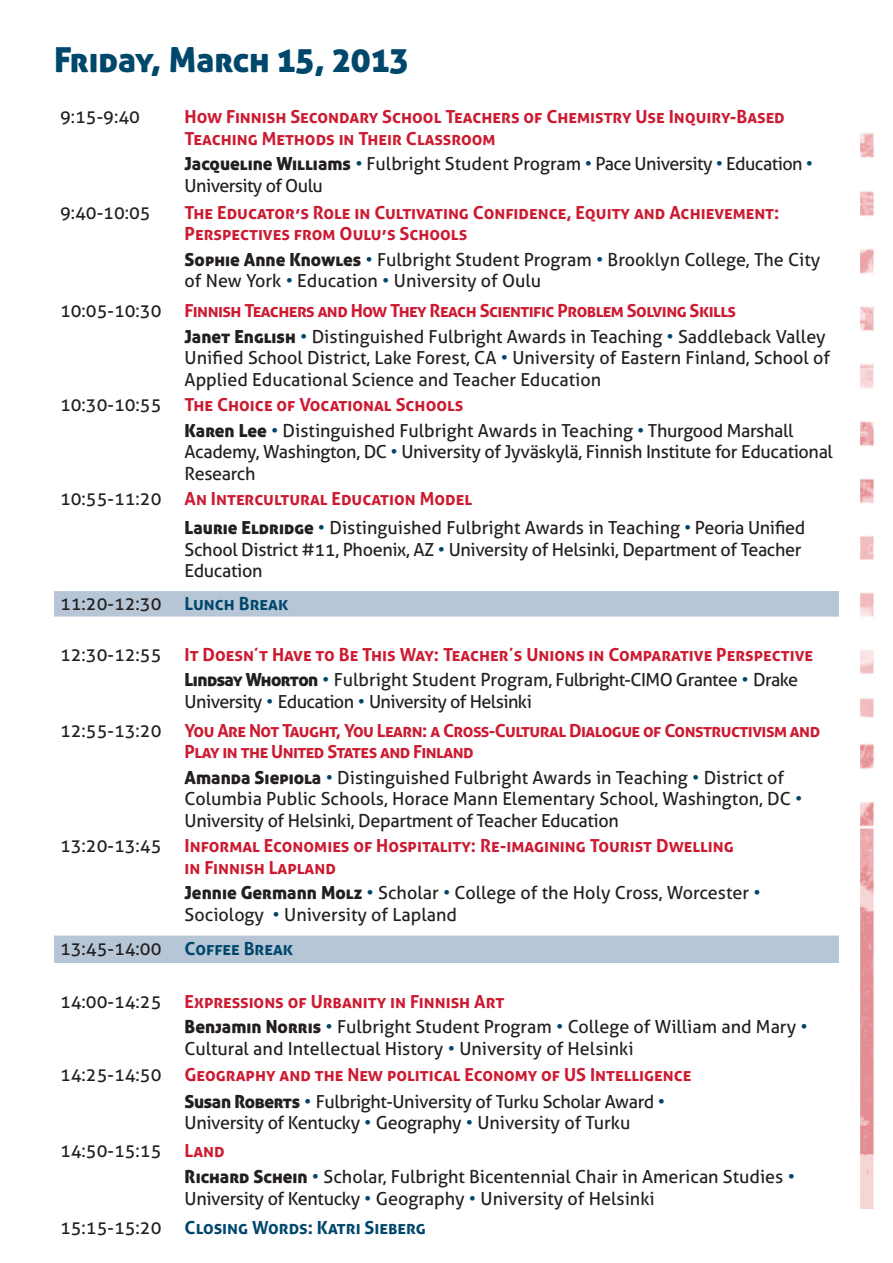
<style>
.page{position:relative;width:893px;height:1263px;background:#fff}
.page>*{position:absolute;margin:0;border:0;box-sizing:border-box;transform-origin:0 0}
.t1{font:34.5px "Aller Display";color:#00476c}
.t2{font:18px/21.6px "Aller";color:#231f20}
.t3{font:700 18px/21.6px "Aller";color:#cc1a31}
.t4{font:18px/21.6px "Aller";letter-spacing:-.02em;color:#231f20}
.t5{font:700 18px/21.6px "Aller";letter-spacing:-.03em;color:#cc1a31}
.t6{font:18px/21.6px "Aller";letter-spacing:-.03em;color:#231f20}
.t7{font:700 18px "Aller";color:#00476c}
.s1{font-family:"Aller Display"}
.s2{color:#00476c}
</style>
<div class="page">
<img style="left:860px;top:133px;width:14px;height:1076px">
<svg style="left:54px;top:591px;width:785px;height:372px"></svg>
<p class="t1" style="left:54px;top:38px;width:356px">Friday, March 15, 2013</p>
<p class="t2" style="left:60px;top:106px;width:81px">9:15-9:40</p>
<p class="t3" style="left:185px;top:106px;width:602px">How Finnish Secondary School Teachers of Chemistry Use Inquiry-Based<br>Teaching Methods in Their Classroom</p>
<p class="t4" style="left:185px;top:153px;width:630px"><span class="s1">Jacqueline Williams</span> <span class="s2">•</span> Fulbright Student Program <span class="s2">•</span> Pace University <span class="s2">•</span> Education <span class="s2">•</span></p>
<p class="t6" style="left:185px;top:175px;width:140px">University of Oulu</p>
<p class="t2" style="left:60px;top:202px;width:92px">9:40-10:05</p>
<p class="t3" style="left:185px;top:201px;width:596px">The Educator’s Role in Cultivating Confidence, Equity and Achievement:</p>
<p class="t3" style="left:185px;top:223px;width:284px">Perspectives from Oulu’s Schools</p>
<p class="t2" style="left:185px;top:248px;width:637px"><span class="s1">Sophie Anne Knowles</span> <span class="s2">•</span> Fulbright Student Program <span class="s2">•</span> Brooklyn College, The City of New York <span class="s2">•</span> Education <span class="s2">•</span> University of Oulu</p>
<p class="t2" style="left:60px;top:300px;width:103px">10:05-10:30</p>
<p class="t5" style="left:185px;top:300px;width:553px">Finnish Teachers and How They Reach Scientific Problem Solving Skills</p>
<p class="t2" style="left:185px;top:325px;width:647px"><span class="s1">Janet English</span> <span class="s2">•</span> Distinguished Fulbright Awards in Teaching <span class="s2">•</span> Saddleback Valley<br>Unified School District, Lake Forest, CA <span class="s2">•</span> University of Eastern Finland, School of<br>Applied Educational Science and Teacher Education</p>
<p class="t2" style="left:60px;top:394px;width:103px">10:30-10:55</p>
<p class="t3" style="left:185px;top:394px;width:280px">The Choice of Vocational Schools</p>
<p class="t4" style="left:185px;top:419px;width:650px"><span class="s1">Karen Lee</span> <span class="s2">•</span> Distinguished Fulbright Awards in Teaching <span class="s2">•</span> Thurgood Marshall<br>Academy, Washington, DC <span class="s2">•</span> University of Jyväskylä, Finnish Institute for Educational<br>Research</p>
<p class="t2" style="left:60px;top:488px;width:103px">10:55-11:20</p>
<p class="t3" style="left:185px;top:488px;width:289px">An Intercultural Education Model</p>
<p class="t4" style="left:185px;top:517px;width:622px"><span class="s1">Laurie Eldridge</span> <span class="s2">•</span> Distinguished Fulbright Awards in Teaching <span class="s2">•</span> Peoria Unified<br>School District #11, Phoenix, AZ <span class="s2">•</span> University of Helsinki, Department of Teacher<br>Education</p>
<p class="t2" style="left:60px;top:593px;width:103px">11:20-12:30</p>
<p class="t7" style="left:185px;top:593px;width:105px">Lunch Break</p>
<p class="t2" style="left:60px;top:644px;width:103px">12:30-12:55</p>
<p class="t3" style="left:185px;top:644px;width:630px">It Doesnʼt Have to Be This Way: Teacherʼs Unions in Comparative Perspective</p>
<p class="t6" style="left:185px;top:669px;width:615px"><span class="s1">Lindsay Whorton</span> <span class="s2">•</span> Fulbright Student Program, Fulbright-CIMO Grantee <span class="s2">•</span> Drake<br>University <span class="s2">•</span> Education <span class="s2">•</span> University of Helsinki</p>
<p class="t2" style="left:60px;top:720px;width:103px">12:55-13:20</p>
<p class="t5" style="left:185px;top:719px;width:637px">You Are Not Taught, You Learn: a Cross-Cultural Dialogue of Constructivism and<br>Play in the United States and Finland</p>
<p class="t2" style="left:185px;top:766px;width:619px"><span class="s1">Amanda Siepiola</span> <span class="s2">•</span> Distinguished Fulbright Awards in Teaching <span class="s2">•</span> District of<br>Columbia Public Schools, Horace Mann Elementary School, Washington, DC <span class="s2">•<br></span>University of Helsinki, Department of Teacher Education</p>
<p class="t2" style="left:60px;top:835px;width:103px">13:20-13:45</p>
<p class="t3" style="left:185px;top:835px;width:551px">Informal Economies of Hospitality: Re-imagining Tourist Dwelling in Finnish Lapland</p>
<p class="t2" style="left:185px;top:882px;width:578px"><span class="s1">Jennie Germann Molz</span> <span class="s2">•</span> Scholar <span class="s2">•</span> College of the Holy Cross, Worcester <span class="s2">•</span></p>
<p class="t2" style="left:185px;top:903px;width:274px">Sociology <span class="s2">•</span> University of Lapland</p>
<p class="t2" style="left:60px;top:937px;width:103px">13:45-14:00</p>
<p class="t7" style="left:185px;top:937px;width:110px">Coffee Break</p>
<p class="t2" style="left:60px;top:990px;width:103px">14:00-14:25</p>
<p class="t3" style="left:185px;top:990px;width:321px">Expressions of Urbanity in Finnish Art</p>
<p class="t2" style="left:185px;top:1016px;width:625px"><span class="s1">Benjamin Norris</span> <span class="s2">•</span> Fulbright Student Program <span class="s2">•</span> College of William and Mary <span class="s2">•<br></span>Cultural and Intellectual History <span class="s2">•</span> University of Helsinki</p>
<p class="t2" style="left:60px;top:1063px;width:103px">14:25-14:50</p>
<p class="t3" style="left:185px;top:1063px;width:508px">Geography and the New political Economy of US Intelligence</p>
<p class="t4" style="left:185px;top:1090px;width:482px"><span class="s1">Susan Roberts</span> <span class="s2">•</span> Fulbright-University of Turku Scholar Award <span class="s2">•</span></p>
<p class="t4" style="left:185px;top:1112px;width:447px">University of Kentucky <span class="s2">•</span> Geography <span class="s2">•</span> University of Turku</p>
<p class="t2" style="left:60px;top:1140px;width:103px">14:50-15:15</p>
<p class="t3" style="left:185px;top:1140px;width:42px">Land</p>
<p class="t2" style="left:185px;top:1166px;width:612px"><span class="s1">Richard Schein</span> <span class="s2">•</span> Scholar, Fulbright Bicentennial Chair in American Studies <span class="s2">•<br></span>University of Kentucky <span class="s2">•</span> Geography <span class="s2">•</span> University of Helsinki</p>
<p class="t2" style="left:60px;top:1216px;width:103px">15:15-15:20</p>
<p class="t7" style="left:185px;top:1216px;width:243px">Closing Words: Katri Sieberg</p>
</div>
